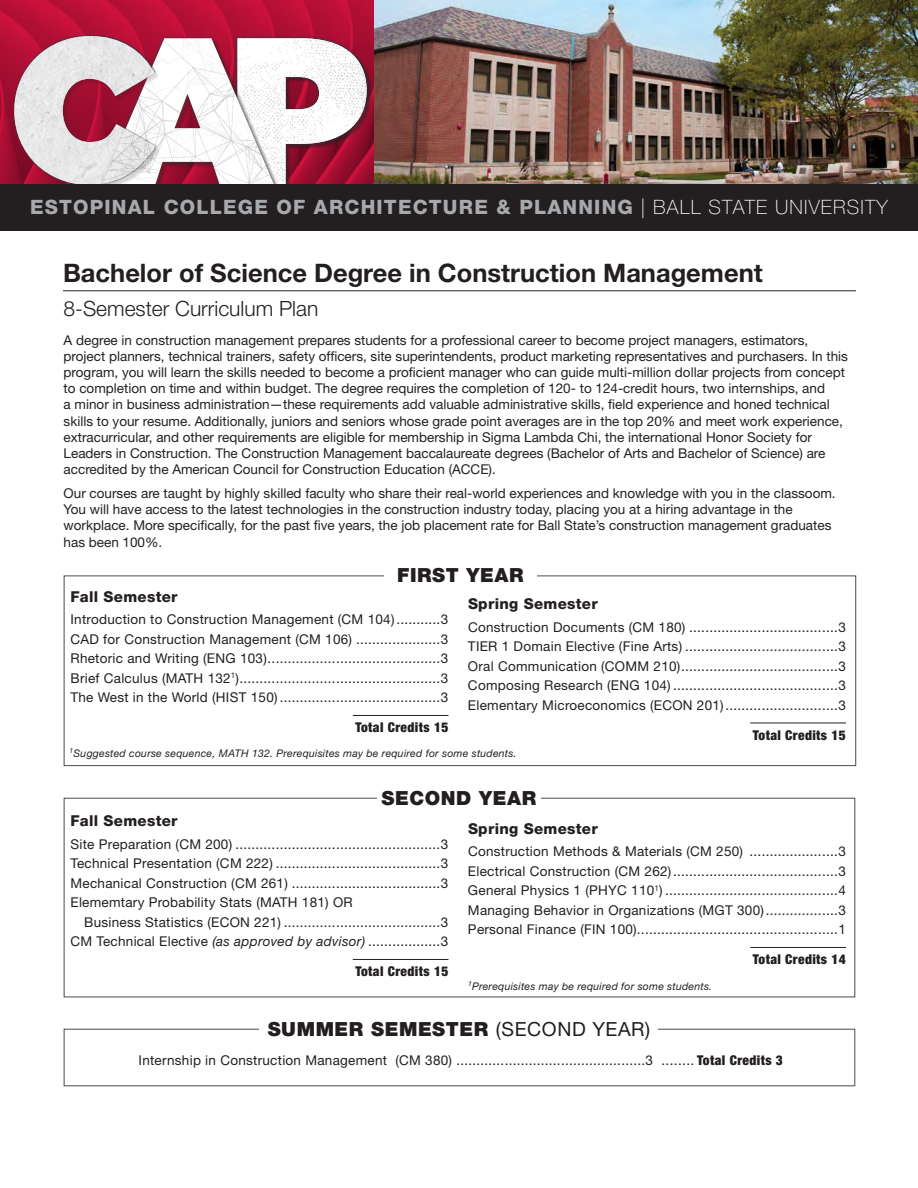
<style>
.page{position:relative;width:918px;height:1188px;background:#fff}
.page>*{position:absolute;margin:0;border:0;box-sizing:border-box;transform-origin:0 0}
.Body{font:700 25.5px "Helvetica Neue LT Std";color:#231f20}
.Body-2{font:300 21px "Helvetica Neue LT Std";color:#231f20}
.t1{font:800 19.8px "Helvetica Neue LT Std";letter-spacing:.06em;color:#a8a9ad}
.year2{font:900 19.5px "Helvetica Neue LT Std";letter-spacing:.03em;color:#231f20}
.semester{font:800 15px "Helvetica Neue LT Std";letter-spacing:.02em;color:#231f20}
.course_list{font:13.5px "Helvetica Neue LT Std";letter-spacing:.02em;color:#231f20}
.intro_description{font:13.5px/16.2px "Helvetica Neue LT Std";color:#231f20}
.course_list_summer{font:13.5px "Helvetica Neue LT Std";letter-spacing:.02em;color:#231f20}
.course_total{font:900 condensed 13.5px "Helvetica Neue LT Std";letter-spacing:.03em;color:#231f20}
.course_total_no_line{font:900 condensed 13.5px "Helvetica Neue LT Std";letter-spacing:.03em;color:#231f20}
.asterisk{font:italic 10.5px "Helvetica Neue LT Std";letter-spacing:.02em;color:#231f20}
.s1{font-weight:100;color:#fff}
.s2{font-style:italic}
.s3{font-weight:400}
.s4{font-weight:400;font-stretch:normal}
</style>
<div class="page">
<img style="left:374px;top:0;width:544px;height:185px">
<svg style="left:0;top:0;width:374px;height:185px;background:#b60f36"></svg>
<div style="left:239px;top:39px;width:133px;height:152px;background:#231f20;opacity:.35"></div>
<svg style="left:14px;top:36px;width:353px;height:149px"></svg>
<img style="left:102px;top:38px;width:172px;height:147px">
<div style="left:0;top:185px;width:918px;height:46px;background:#231f20"></div>
<hr style="left:63px;top:290px;width:793px;height:1px;background:#231f20">
<div style="left:64px;top:576px;width:792px;height:190px;background:#fff;border:1px solid #4b4b4b"></div>
<div style="left:384px;top:556px;width:153px;height:37px;background:#fff"></div>
<hr style="left:353px;top:715px;width:95px;height:1px;background:#231f20">
<hr style="left:750px;top:723px;width:96px;height:1px;background:#231f20">
<div style="left:64px;top:798px;width:791px;height:199px;background:#fff;border:1px solid #4b4b4b"></div>
<div style="left:377px;top:780px;width:164px;height:37px;background:#fff"></div>
<hr style="left:750px;top:947px;width:96px;height:1px;background:#231f20">
<div style="left:64px;top:1029px;width:791px;height:57px;border:1px solid #4b4b4b"></div>
<div style="left:260px;top:1011px;width:398px;height:36px;background:#fff"></div>
<hr style="left:353px;top:959px;width:95px;height:1px;background:#231f20">
<h3 class="t1" style="left:30px;top:196px;width:859px">ESTOPINAL COLLEGE OF ARCHITECTURE &amp; PLANNING <span class="s1">| BALL STATE UNIVERSITY</span></h3>
<p class="Body" style="left:63px;top:257px;width:701px">Bachelor of Science Degree in Construction Management</p>
<p class="Body-2" style="left:64px;top:296px;width:256px">8-Semester Curriculum Plan</p>
<p class="intro_description" style="left:64px;top:332px;width:786px">A degree in construction management prepares students for a professional career to become project managers, estimators, project planners, technical trainers, safety officers, site superintendents, product marketing representatives and purchasers. In this program, you will learn the skills needed to become a proficient manager who can guide multi-million dollar projects from concept to completion on time and within budget. The degree requires the completion of 120- to 124-credit hours, two internships, and<br>a minor in business administration—these requirements add valuable administrative skills, field experience and honed technical skills to your resume. Additionally, juniors and seniors whose grade point averages are in the top 20% and meet work experience, extracurricular, and other requirements are eligible for membership in Sigma Lambda Chi, the international Honor Society for Leaders in Construction. The Construction Management baccalaureate degrees (Bachelor of Arts and Bachelor of Science) are accredited by the American Council for Construction Education (ACCE).</p>
<p class="intro_description" style="left:64px;top:485px;width:774px">Our courses are taught by highly skilled faculty who share their real-world experiences and knowledge with you in the classoom.<br>You will have access to the latest technologies in the construction industry today, placing you at a hiring advantage in the workplace. More specifically, for the past five years, the job placement rate for Ball State’s construction management graduates has been 100%.</p>
<p class="year2" style="left:397px;top:563px;width:128px">FIRST YEAR</p>
<p class="semester" style="left:70px;top:588px;width:109px">Fall Semester</p>
<p class="course_list" style="left:70px;top:612px;width:379px">Introduction to Construction Management (CM 104)...........3</p>
<p class="course_list" style="left:70px;top:631px;width:379px">CAD for Construction Management (CM 106) .....................3</p>
<p class="course_list" style="left:70px;top:651px;width:379px">Rhetoric and Writing (ENG 103)...........................................3</p>
<p class="course_list" style="left:70px;top:670px;width:379px">Brief Calculus (MATH 132<sup>1</sup>)..................................................3</p>
<p class="course_list" style="left:70px;top:690px;width:379px">The West in the World (HIST 150) ........................................3</p>
<p class="course_total" style="left:355px;top:719px;width:95px">Total Credits 15</p>
<p class="semester" style="left:468px;top:595px;width:131px">Spring Semester</p>
<p class="course_list" style="left:468px;top:619px;width:379px">Construction Documents (CM 180) .....................................3</p>
<p class="course_list" style="left:468px;top:639px;width:380px">TIER 1 Domain Elective (Fine Arts) ......................................3</p>
<p class="course_list" style="left:468px;top:658px;width:380px">Oral Communication (COMM 210).......................................3</p>
<p class="course_list" style="left:468px;top:678px;width:380px">Composing Research (ENG 104) .........................................3</p>
<p class="course_list" style="left:468px;top:697px;width:380px">Elementary Microeconomics (ECON 201)............................3</p>
<p class="course_total" style="left:753px;top:727px;width:95px">Total Credits 15</p>
<p class="asterisk" style="left:70px;top:747px;width:449px"><sup>1</sup>Suggested course sequence, MATH 132. Prerequisites may be required for some students.</p>
<p class="year2" style="left:382px;top:787px;width:156px">SECOND YEAR</p>
<p class="semester" style="left:468px;top:820px;width:131px">Spring Semester</p>
<p class="course_list" style="left:468px;top:843px;width:379px">Construction Methods &amp; Materials (CM 250) ......................3</p>
<p class="course_list" style="left:468px;top:863px;width:380px">Electrical Construction (CM 262).........................................3</p>
<p class="course_list" style="left:468px;top:882px;width:380px">General Physics 1 (PHYC 110<sup>1</sup>) ...........................................4</p>
<p class="course_list" style="left:468px;top:902px;width:380px">Managing Behavior in Organizations (MGT 300)..................3</p>
<p class="course_list" style="left:468px;top:921px;width:380px">Personal Finance (FIN 100)..................................................1</p>
<p class="course_total" style="left:753px;top:951px;width:95px">Total Credits 14</p>
<p class="semester" style="left:70px;top:812px;width:109px">Fall Semester</p>
<p class="course_list" style="left:70px;top:836px;width:379px">Site Preparation (CM 200) ...................................................3</p>
<p class="course_list" style="left:70px;top:855px;width:379px">Technical Presentation (CM 222) .........................................3</p>
<p class="course_list" style="left:70px;top:875px;width:379px">Mechanical Construction (CM 261) .....................................3</p>
<p class="course_list" style="left:70px;top:894px;width:284px">Elememtary Probability Stats (MATH 181) OR</p>
<p class="course_list" style="left:84px;top:914px;width:366px">Business Statistics (ECON 221) .......................................3</p>
<p class="course_list" style="left:70px;top:933px;width:379px">CM Technical Elective <span class="s2">(as approved by advisor)</span> ..................3</p>
<p class="course_total" style="left:355px;top:963px;width:95px">Total Credits 15</p>
<p class="asterisk" style="left:468px;top:980px;width:246px"><sup>1</sup>Prerequisites may be required for some students.</p>
<p class="year2" style="left:268px;top:1017px;width:384px">SUMMER SEMESTER <span class="s3">(SECOND YEAR)</span></p>
<p class="course_list_summer" style="left:139px;top:1052px;width:516px">Internship in Construction Management (CM 380) ...............................................3</p>
<p class="course_total_no_line" style="left:661px;top:1051px;width:123px"><span class="s4">........</span> Total Credits 3</p>
</div>
